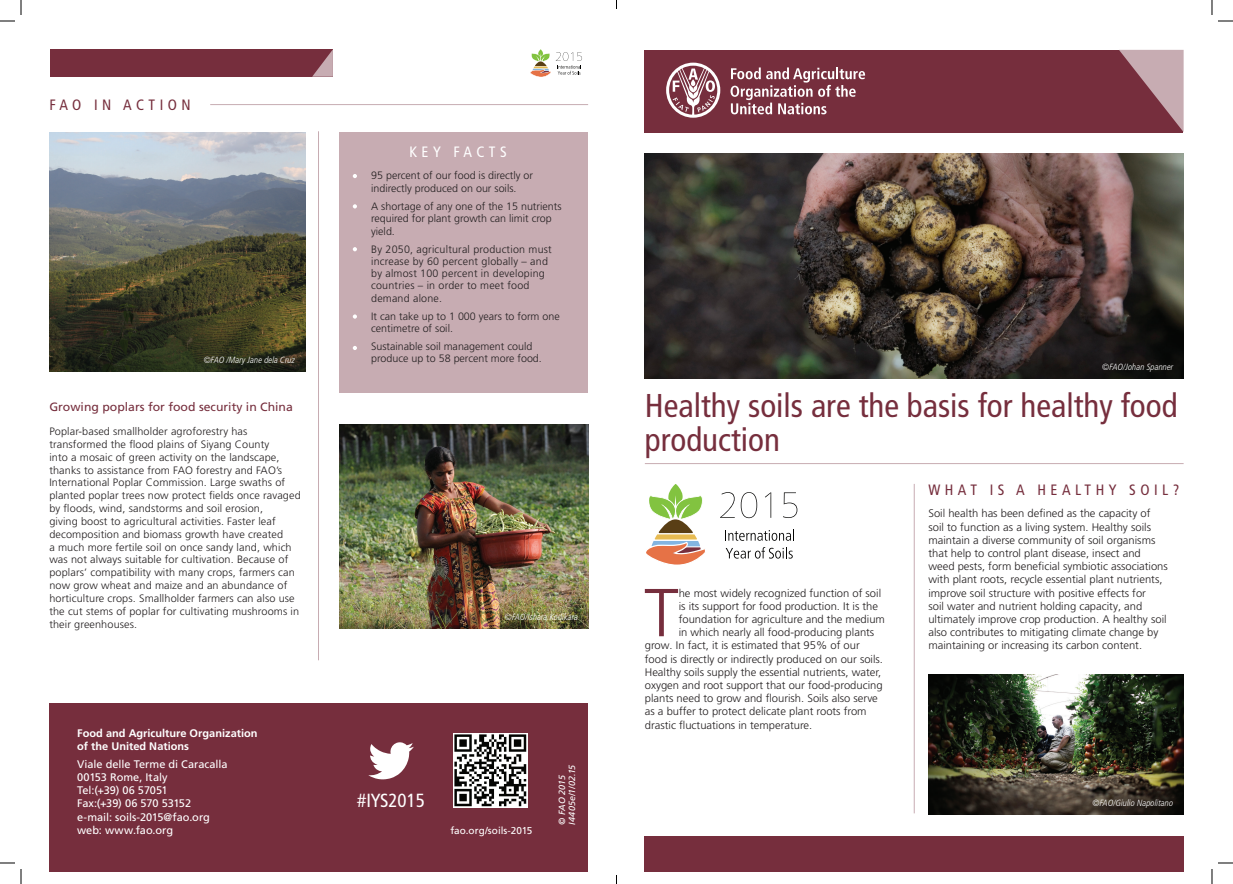
<style>
.page{position:relative;width:1233px;height:884px;background:#fff}
.page>*{position:absolute;margin:0;border:0;box-sizing:border-box;transform-origin:0 0}
.t1{font:300 67.7px "Frutiger LT Pro";color:#762e3d}
.t2{font:condensed 33px/34px "Frutiger LT Pro";color:#762e3d}
.t3{font:condensed 19px "Frutiger LT Pro";color:#fff}
.t4{font:condensed 15px "Frutiger LT Pro";letter-spacing:.3em;color:#762e3d}
.t5{font:condensed 15px "Frutiger LT Pro";letter-spacing:.3em;color:#fff}
.t6{font:12px "Frutiger LT Pro";color:#762e3d}
.t7{font:300 11px/13.2px "Frutiger LT Pro";color:#231f20}
.t8{font:11px/13.2px "Frutiger LT Std";letter-spacing:-.005em;color:#fff}
.t9{font:700 11px/13.2px "Frutiger LT Std";color:#fff}
.t10{font:300 10.7px/12.8px "Frutiger LT Pro";letter-spacing:.01em;color:#231f20}
.t11{font:10px "Frutiger LT Std";color:#fff}
.t12{font:italic 300 condensed 9px "Frutiger LT Pro";color:#fff}
.t13{font:italic 9px/10px "Frutiger LT Std";letter-spacing:.005em;color:#fff}
</style>
<div class="page">
<div style="left:339px;top:132px;width:249px;height:260px;background:#c7acb2"></div>
<img style="left:645px;top:153px;width:538px;height:225px">
<div style="left:645px;top:50px;width:538px;height:82px;background:#762e3d"></div>
<svg style="left:646px;top:484px;width:59px;height:81px"></svg>
<svg style="left:720px;top:492px;width:37px;height:26px"></svg>
<svg style="left:765px;top:492px;width:6px;height:26px"></svg>
<svg style="left:783px;top:492px;width:14px;height:26px"></svg>
<svg style="left:725px;top:547px;width:67px;height:12px"></svg>
<svg style="left:725px;top:529px;width:69px;height:12px"></svg>
<hr style="left:645px;top:463px;width:538px;height:1px;background:#c7acb2">
<svg style="left:1119px;top:50px;width:64px;height:81px"></svg>
<svg style="left:666px;top:63px;width:54px;height:55px"></svg>
<svg style="left:730px;top:67px;width:135px;height:47px"></svg>
<div style="left:645px;top:836px;width:539px;height:35px;background:#762e3d"></div>
<svg style="left:530px;top:49px;width:52px;height:28px"></svg>
<img style="left:49px;top:132px;width:256px;height:240px">
<img style="left:339px;top:424px;width:249px;height:204px">
<svg style="left:353px;top:174px;width:4px;height:4px"></svg>
<svg style="left:353px;top:247px;width:4px;height:4px"></svg>
<svg style="left:353px;top:204px;width:4px;height:4px"></svg>
<svg style="left:353px;top:314px;width:4px;height:5px"></svg>
<svg style="left:353px;top:346px;width:4px;height:4px"></svg>
<div style="left:49px;top:703px;width:539px;height:168px;background:#762e3d"></div>
<img style="left:453px;top:733px;width:75px;height:75px">
<div style="left:50px;top:49px;width:283px;height:28px;background:#762e3d"></div>
<svg style="left:312px;top:49px;width:21px;height:28px"></svg>
<hr style="left:914px;top:484px;width:1px;height:329px;background:#c7acb2">
<hr style="left:318px;top:131px;width:1px;height:529px;background:#c7acb2">
<svg style="left:368px;top:742px;width:46px;height:37px"></svg>
<hr style="left:210px;top:104px;width:378px;height:1px;background:#c7acb2">
<img style="left:929px;top:674px;width:254px;height:141px">
<svg style="left:1218px;top:20px;width:15px;height:2px"></svg>
<svg style="left:1218px;top:862px;width:15px;height:2px"></svg>
<svg style="left:0;top:0;width:22px;height:22px"></svg>
<svg style="left:0;top:862px;width:22px;height:22px"></svg>
<svg style="left:1211px;top:0;width:1px;height:15px"></svg>
<svg style="left:1211px;top:869px;width:1px;height:15px"></svg>
<h3 class="t4" style="left:49px;top:96px;width:143px">fao in action</h3>
<p class="t12" style="left:204px;top:355px;width:93px">©FAO /Mary Jane dela Cruz</p>
<p class="t6" style="left:49px;top:400px;width:245px">Growing poplars for food security in China</p>
<p class="t10" style="left:49px;top:425px;width:253px">Poplar-based smallholder agroforestry has transformed the flood plains of Siyang County<br>into a mosaic of green activity on the landscape, thanks to assistance from FAO forestry and FAO’s International Poplar Commission. Large swaths of planted poplar trees now protect fields once ravaged by floods, wind, sandstorms and soil erosion,<br>giving boost to agricultural activities. Faster leaf decomposition and biomass growth have created<br>a much more fertile soil on once sandy land, which was not always suitable for cultivation. Because of poplars’ compatibility with many crops, farmers can now grow wheat and maize and an abundance of horticulture crops. Smallholder farmers can also use the cut stems of poplar for cultivating mushrooms in their greenhouses.</p>
<p class="t9" style="left:77px;top:726px;width:182px">Food and Agriculture Organization of the United Nations</p>
<p class="t8" style="left:77px;top:757px;width:152px">Viale delle Terme di Caracalla<br>00153 Rome, Italy<br>Tel:(+39) 06 57051<br>Fax:(+39) 06 570 53152 e-mail: soils-2015@fao.org web: www.fao.org</p>
<h3 class="t5" style="left:409px;top:143px;width:99px">Key facts</h3>
<p class="t10" style="left:371px;top:169px;width:163px">95 percent of our food is directly or indirectly produced on our soils.</p>
<p class="t10" style="left:371px;top:200px;width:192px;line-height:12.4px">A shortage of any one of the 15 nutrients required for plant growth can limit crop yield.</p>
<p class="t10" style="left:371px;top:243px;width:182px;line-height:12.2px">By 2050, agricultural production must increase by 60 percent globally – and by almost 100 percent in developing countries – in order to meet food demand alone.</p>
<p class="t10" style="left:371px;top:310px;width:190px">It can take up to 1 000 years to form one centimetre of soil.</p>
<p class="t10" style="left:371px;top:341px;width:172px;line-height:12px">Sustainable soil management could produce up to 58 percent more food.</p>
<p class="t12" style="left:505px;top:611px;width:75px">©FAO/Ishara Kodikara</p>
<h3 class="t3" style="left:357px;top:789px;width:69px">#IYS2015</h3>
<p class="t11" style="left:450px;top:825px;width:83px">fao.org/soils-2015</p>
<p class="t13" style="left:557px;top:825px;width:62px;rotate:-90deg">© FAO 2015<br>I4405e/1/02.15</p>
<p class="t12" style="left:1102px;top:362px;width:73px">©FAO/Johan Spanner</p>
<h2 class="t2" style="left:645px;top:389px;width:534px">Healthy soils are the basis for healthy food production</h2>
<h1 class="t1" style="left:644px;top:573px;width:36px">T</h1>
<p class="t7" style="left:678px;top:586px;width:204px">he most widely recognized function of soil</p>
<p class="t7" style="left:678px;top:599px;width:201px">is its support for food production. It is the</p>
<p class="t7" style="left:678px;top:613px;width:208px">foundation for agriculture and the medium</p>
<p class="t7" style="left:678px;top:626px;width:197px">in which nearly all food-producing plants</p>
<p class="t7" style="left:645px;top:639px;width:216px">grow. In fact, it is estimated that 95% of our</p>
<p class="t7" style="left:645px;top:652px;width:240px">food is directly or indirectly produced on our soils.</p>
<p class="t7" style="left:645px;top:665px;width:238px">Healthy soils supply the essential nutrients, water,</p>
<p class="t7" style="left:645px;top:679px;width:239px">oxygen and root support that our food-producing</p>
<p class="t7" style="left:645px;top:692px;width:234px">plants need to grow and flourish. Soils also serve</p>
<p class="t7" style="left:645px;top:705px;width:223px">as a buffer to protect delicate plant roots from</p>
<p class="t7" style="left:645px;top:718px;width:169px">drastic fluctuations in temperature.</p>
<h3 class="t4" style="left:928px;top:481px;width:253px">What is a healthy soil?</h3>
<p class="t7" style="left:928px;top:507px;width:241px">Soil health has been defined as the capacity of soil to function as a living system. Healthy soils maintain a diverse community of soil organisms that help to control plant disease, insect and weed pests, form beneficial symbiotic associations with plant roots, recycle essential plant nutrients, improve soil structure with positive effects for<br>soil water and nutrient holding capacity, and ultimately improve crop production. A healthy soil also contributes to mitigating climate change by maintaining or increasing its carbon content.</p>
<p class="t12" style="left:1092px;top:797px;width:82px">©FAO/Giulio Napolitano</p>
</div>
